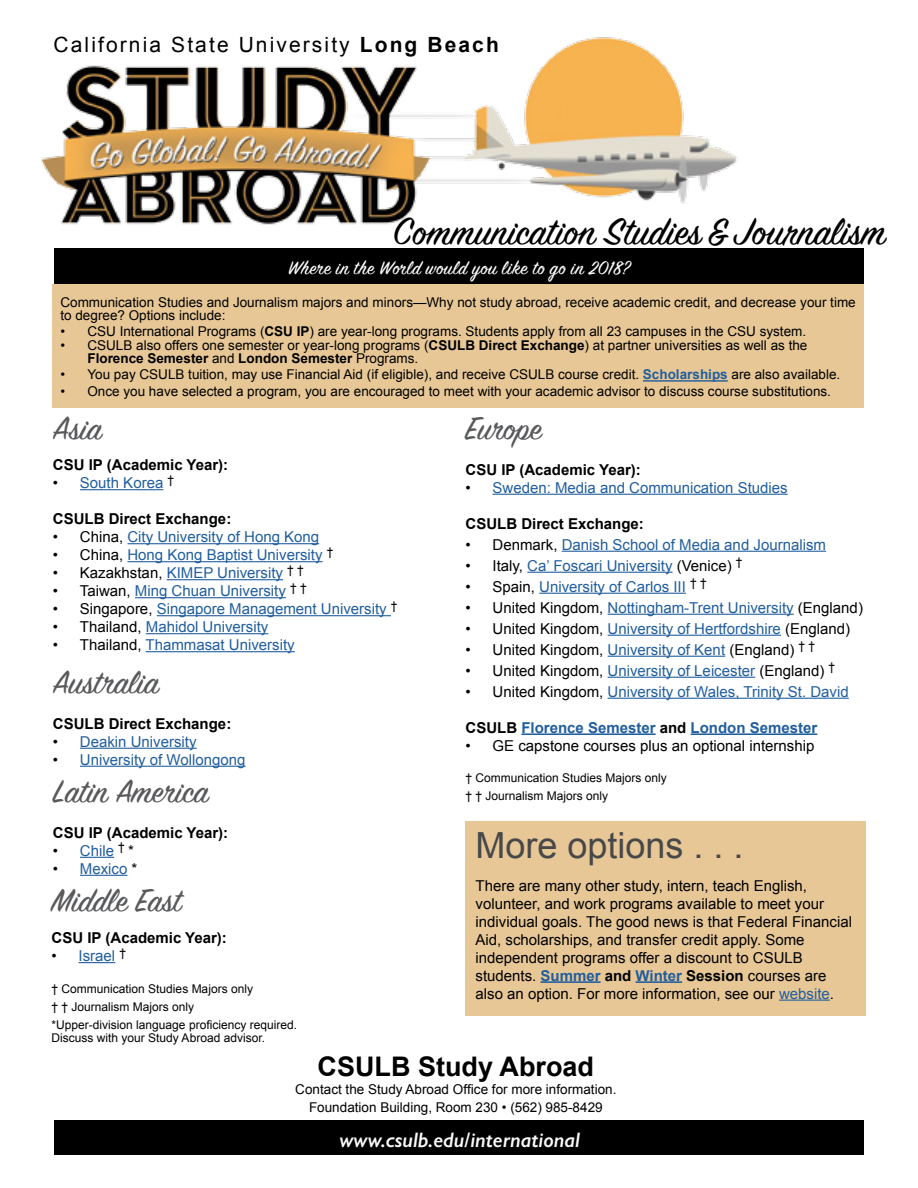
<style>
.page{position:relative;width:918px;height:1188px;background:#fff}
.page>*{position:absolute;margin:0;border:0;box-sizing:border-box;transform-origin:0 0}
.t1{font:42px "Sign Painter House Script";color:#000}
.t2{font:36px "Sign Painter House Script";color:#58595b}
.t3{font:36px "Arial";color:#48484a}
.t4{font:700 27px "Arial";color:#000}
.t5{font:21px "Sign Painter House Script";letter-spacing:.03em;color:#fff}
.t6{font:21px "Arial";letter-spacing:.1em;color:#000}
.t7{font:italic 600 21px "Gill Sans";color:#fafafa}
.t8{font:15px "Arial";color:#215e9e}
.t9{font:15px/18px "Arial";color:#000}
.t10{font:700 15px "Arial";color:#000}
.t11{font:700 15px "Arial";color:#215e9e}
.t12{font:13.5px/13.5px "Arial";color:#000}
.t13{font:12px/18px "Arial";color:#000}
.s1{font-weight:700}
.s2{font-weight:700;color:#215e9e}
.s3{color:#000}
.s4{color:#215e9e}
</style>
<div class="page">
<div style="left:53px;top:284px;width:811px;height:124px;background:#e7c796"></div>
<div style="left:465px;top:821px;width:401px;height:194px;background:#e7c796"></div>
<hr style="left:80px;top:489px;width:83px;height:1px;background:#215e9e">
<hr style="left:127px;top:543px;width:192px;height:1px;background:#215e9e">
<hr style="left:127px;top:561px;width:196px;height:1px;background:#215e9e">
<hr style="left:167px;top:579px;width:116px;height:1px;background:#215e9e">
<hr style="left:135px;top:597px;width:151px;height:1px;background:#215e9e">
<hr style="left:157px;top:615px;width:234px;height:1px;background:#215e9e">
<hr style="left:146px;top:633px;width:122px;height:1px;background:#215e9e">
<hr style="left:146px;top:651px;width:149px;height:1px;background:#215e9e">
<div style="left:55px;top:1120px;width:809px;height:35px;background:#000"></div>
<div style="left:54px;top:248px;width:810px;height:36px;background:#000"></div>
<hr style="left:79px;top:962px;width:36px;height:1px;background:#215e9e">
<img style="left:41px;top:37px;width:696px;height:188px">
<hr style="left:80px;top:748px;width:117px;height:1px;background:#215e9e">
<hr style="left:80px;top:766px;width:166px;height:1px;background:#215e9e">
<hr style="left:643px;top:380px;width:85px;height:2px;background:#215e9e">
<hr style="left:493px;top:494px;width:295px;height:1px;background:#215e9e">
<hr style="left:562px;top:551px;width:264px;height:1px;background:#215e9e">
<hr style="left:527px;top:572px;width:146px;height:1px;background:#215e9e">
<hr style="left:539px;top:593px;width:147px;height:1px;background:#215e9e">
<hr style="left:608px;top:614px;width:186px;height:1px;background:#215e9e">
<hr style="left:608px;top:635px;width:173px;height:1px;background:#215e9e">
<hr style="left:608px;top:656px;width:117px;height:1px;background:#215e9e">
<hr style="left:608px;top:677px;width:147px;height:1px;background:#215e9e">
<hr style="left:608px;top:698px;width:241px;height:1px;background:#215e9e">
<hr style="left:521px;top:733px;width:135px;height:2px;background:#215e9e">
<hr style="left:691px;top:733px;width:126px;height:2px;background:#215e9e">
<hr style="left:80px;top:857px;width:34px;height:1px;background:#215e9e">
<hr style="left:80px;top:875px;width:47px;height:1px;background:#215e9e">
<hr style="left:541px;top:981px;width:60px;height:2px;background:#215e9e">
<hr style="left:636px;top:981px;width:46px;height:2px;background:#215e9e">
<hr style="left:779px;top:1000px;width:51px;height:1px;background:#215e9e">
<h3 class="t6" style="left:54px;top:31px;width:447px">California State University <span class="s1">Long Beach</span></h3>
<h1 class="t1" style="left:393px;top:206px;width:494px">Communication Studies &amp; Journalism</h1>
<h3 class="t5" style="left:288px;top:254px;width:343px">Where in the World would you like to go in 2018?</h3>
<p class="t12" style="left:60px;top:295px;width:797px">Communication Studies and Journalism majors and minors—Why not study abroad, receive academic credit, and decrease your time to degree? Options include:</p>
<p class="t12" style="left:60px;top:325px;width:747px">• CSU International Programs (<span class="s1">CSU IP</span>) are year-long programs. Students apply from all 23 campuses in the CSU system.</p>
<p class="t12" style="left:87px;top:338px;width:722px;text-indent:-27px">• CSULB also offers one semester or year-long programs (<span class="s1">CSULB Direct Exchange</span>) at partner universities as well as the<br><span class="s1">Florence Semester</span> and <span class="s1">London Semester</span> Programs.</p>
<p class="t12" style="left:60px;top:368px;width:781px">• You pay CSULB tuition, may use Financial Aid (if eligible), and receive CSULB course credit. <span class="s2">Scholarships</span> are also available.</p>
<p class="t12" style="left:60px;top:384px;width:772px">• Once you have selected a program, you are encouraged to meet with your academic advisor to discuss course substitutions.</p>
<h2 class="t2" style="left:466px;top:406px;width:78px">Europe</h2>
<p class="t10" style="left:466px;top:459px;width:177px">CSU IP (Academic Year):</p>
<p class="t8" style="left:466px;top:478px;width:324px"><span class="s3">•</span> Sweden: Media and Communication Studies</p>
<p class="t10" style="left:466px;top:513px;width:180px">CSULB Direct Exchange:</p>
<p class="t8" style="left:466px;top:535px;width:362px"><span class="s3">• Denmark,</span> Danish School of Media and Journalism</p>
<p class="t8" style="left:466px;top:556px;width:279px"><span class="s3">• Italy,</span> Ca’ Foscari University <span class="s3">(Venice)</span> <sup>†</sup></p>
<p class="t8" style="left:466px;top:577px;width:243px"><span class="s3">• Spain,</span> University of Carlos III <sup>†</sup> <sup>†</sup></p>
<p class="t8" style="left:466px;top:598px;width:399px"><span class="s3">• United Kingdom,</span> Nottingham-Trent University <span class="s3">(England)</span></p>
<p class="t8" style="left:466px;top:619px;width:386px"><span class="s3">• United Kingdom,</span> University of Hertfordshire <span class="s3">(England)</span></p>
<p class="t9" style="left:466px;top:641px;width:351px">• United Kingdom, <span class="s4">University of Kent</span> (England) <sup>†</sup> <sup>†</sup></p>
<p class="t9" style="left:466px;top:662px;width:371px">• United Kingdom, <span class="s4">University of Leicester</span> (England) <sup>†</sup></p>
<p class="t8" style="left:466px;top:682px;width:385px"><span class="s3">• United Kingdom,</span> University of Wales, Trinity St. David</p>
<p class="t11" style="left:466px;top:717px;width:353px"><span class="s3">CSULB</span> Florence Semester <span class="s3">and</span> London Semester</p>
<p class="t9" style="left:466px;top:737px;width:350px">• GE capstone courses plus an optional internship</p>
<p class="t13" style="left:466px;top:769px;width:203px">† Communication Studies Majors only</p>
<h2 class="t2" style="left:53px;top:406px;width:50px">Asia</h2>
<p class="t10" style="left:53px;top:455px;width:177px">CSU IP (Academic Year):</p>
<p class="t8" style="left:53px;top:473px;width:123px"><span class="s3">•</span> South Korea <sup>†</sup></p>
<p class="t10" style="left:53px;top:509px;width:180px">CSULB Direct Exchange:</p>
<p class="t8" style="left:53px;top:527px;width:268px"><span class="s3">• China,</span> City University of Hong Kong</p>
<p class="t8" style="left:53px;top:545px;width:282px"><span class="s3">• China,</span> Hong Kong Baptist University <sup>†</sup></p>
<p class="t8" style="left:53px;top:563px;width:252px"><span class="s3">• Kazakhstan,</span> KIMEP University <sup>†</sup> <sup>†</sup></p>
<p class="t8" style="left:53px;top:581px;width:255px"><span class="s3">• Taiwan,</span> Ming Chuan University <sup>†</sup> <sup>†</sup></p>
<p class="t8" style="left:53px;top:599px;width:346px"><span class="s3">• Singapore,</span> Singapore Management University <sup>†</sup></p>
<p class="t8" style="left:53px;top:617px;width:217px"><span class="s3">• Thailand,</span> Mahidol University</p>
<p class="t8" style="left:53px;top:635px;width:243px"><span class="s3">• Thailand,</span> Thammasat University</p>
<h2 class="t2" style="left:53px;top:660px;width:107px">Australia</h2>
<p class="t10" style="left:53px;top:713px;width:180px">CSULB Direct Exchange:</p>
<p class="t8" style="left:53px;top:732px;width:145px"><span class="s3">•</span> Deakin University</p>
<p class="t8" style="left:53px;top:750px;width:194px"><span class="s3">•</span> University of Wollongong</p>
<h2 class="t2" style="left:53px;top:769px;width:157px">Latin America</h2>
<p class="t13" style="left:466px;top:787px;width:144px">† † Journalism Majors only</p>
<p class="t10" style="left:53px;top:822px;width:177px">CSU IP (Academic Year):</p>
<p class="t8" style="left:53px;top:841px;width:83px"><span class="s3">•</span> Chile <sup>†</sup> <span class="s3">*</span></p>
<p class="t8" style="left:53px;top:859px;width:86px"><span class="s3">•</span> Mexico <span class="s3">*</span></p>
<h2 class="t2" style="left:52px;top:878px;width:131px">Middle East</h2>
<p class="t10" style="left:52px;top:928px;width:177px">CSU IP (Academic Year):</p>
<p class="t8" style="left:52px;top:946px;width:76px"><span class="s3">•</span> Israel <sup>†</sup></p>
<p class="t13" style="left:52px;top:979px;width:247px">† Communication Studies Majors only<br>† † Journalism Majors only<br>*Upper-division language proficiency required.</p>
<p class="t13" style="left:52px;top:1029px;width:215px">Discuss with your Study Abroad advisor.</p>
<h2 class="t3" style="left:476px;top:821px;width:270px">More options . . .</h2>
<p class="t9" style="left:476px;top:876px;width:378px">There are many other study, intern, teach English, volunteer, and work programs available to meet your individual goals. The good news is that Federal Financial Aid, scholarships, and transfer credit apply. Some independent programs offer a discount to CSULB students. <span class="s2">Summer</span> <span class="s1">and</span> <span class="s2">Winter</span> <span class="s1">Session</span> courses are also an option. For more information, see our <span class="s4">website</span>.</p>
<h3 class="t4" style="left:318px;top:1049px;width:278px">CSULB Study Abroad</h3>
<p class="t12" style="left:295px;top:1081px;width:323px;line-height:18px;text-align:center">Contact the Study Abroad Office for more information.<br>Foundation Building, Room 230 • (562) 985-8429</p>
<h3 class="t7" style="left:339px;top:1127px;width:242px">www.csulb.edu/international</h3>
</div>
